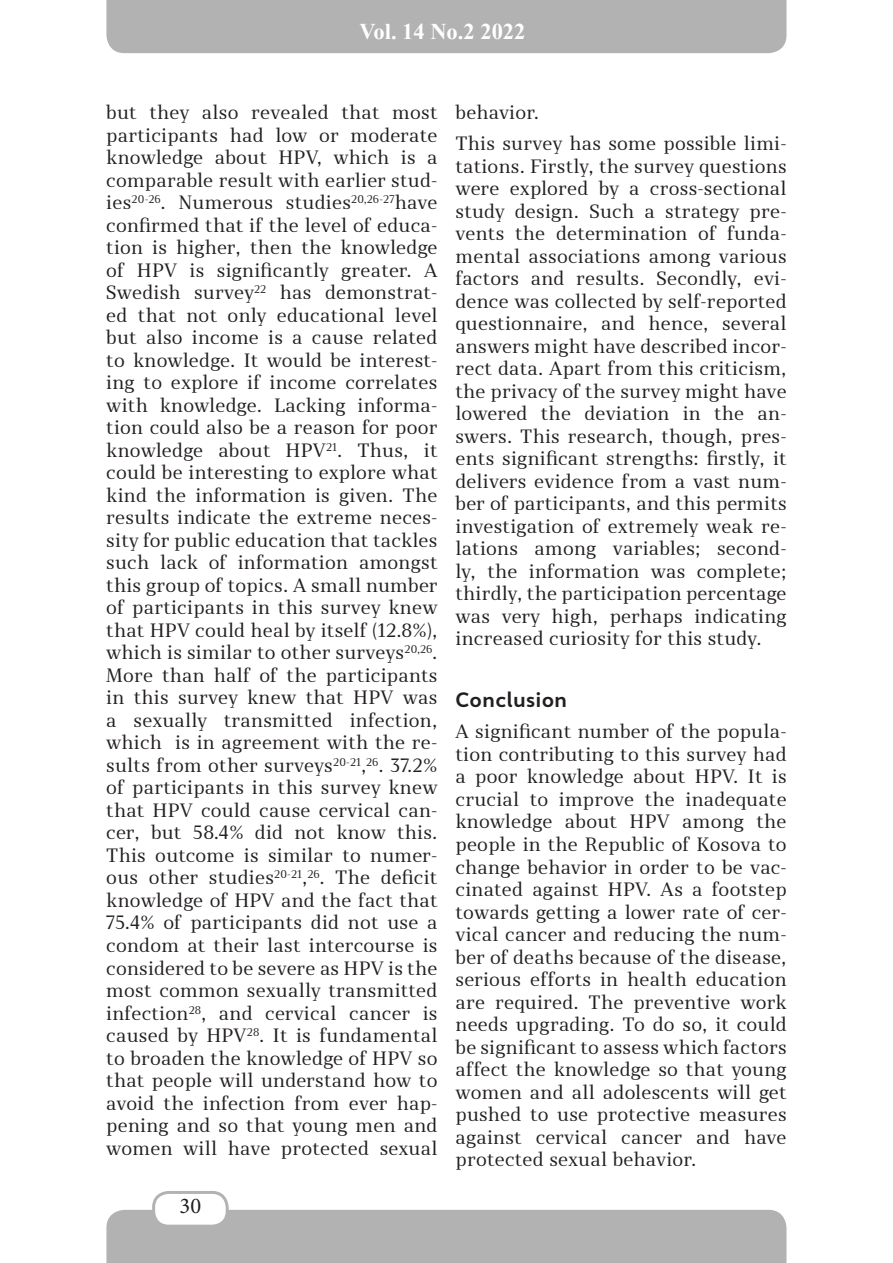
<style>
.page{position:relative;width:893px;height:1263px;background:#fff}
.page>*{position:absolute;margin:0;border:0;box-sizing:border-box;transform-origin:0 0}
.t1{font:700 22.5px "Times New Roman";color:#fff}
.t2{font:22.5px "Minion Pro";color:#231f20}
.t3{font:700 19.5px "Skola Sans";letter-spacing:.015em;color:#231f20}
.t4{font:18px/22.5px "Skola Serif";letter-spacing:.015em;color:#231f20;text-align:justify}
</style>
<div class="page">
<div style="left:106px;top:1210px;width:680px;height:53px;background:#b3b2b2"></div>
<div style="left:154px;top:1192px;width:73px;height:34px;background:#fff;border-radius:15px"></div>
<div style="left:152px;top:1191px;width:77px;height:36px;border:3px solid #b2b2b2;border-radius:15px"></div>
<div style="left:106px;top:0;width:680px;height:53px;background:#b3b2b2"></div>
<p class="t1" style="left:359px;top:15px;width:168px">Vol. 14 No.2 2022</p>
<p class="t4" style="left:106px;top:101px;width:333px">but they also revealed that most participants had low or moderate knowledge about HPV, which is a comparable result with earlier stud&shy;ies<sup>20-26</sup>. Numerous studies<sup>20,26-27</sup>have confirmed that if the level of educa&shy;tion is higher, then the knowledge of HPV is significantly greater. A Swedish survey<sup>22</sup> has demonstrat&shy;ed that not only educational level but also income is a cause related to knowledge. It would be interest&shy;ing to explore if income correlates with knowledge. Lacking informa&shy;tion could also be a reason for poor knowledge about HPV<sup>21</sup>. Thus, it could be interesting to explore what kind the information is given. The results indicate the extreme neces&shy;sity for public education that tackles such lack of information amongst this group of topics. A small number of participants in this survey knew that HPV could heal by itself (12.8%), which is similar to other surveys<sup>20,26</sup>.<br>More than half of the participants in this survey knew that HPV was a sexually transmitted infection, which is in agreement with the re&shy;sults from other surveys<sup>20-21</sup>,<sup>26</sup>. 37.2% of participants in this survey knew that HPV could cause cervical can&shy;cer, but 58.4% did not know this.<br>This outcome is similar to numer&shy;ous other studies<sup>20-21</sup>,<sup>26</sup>. The deficit knowledge of HPV and the fact that 75.4% of participants did not use a condom at their last intercourse is considered to be severe as HPV is the most common sexually transmitted infection<sup>28</sup>, and cervical cancer is caused by HPV<sup>28</sup>. It is fundamental to broaden the knowledge of HPV so that people will understand how to avoid the infection from ever hap&shy;pening and so that young men and women will have protected sexual</p>
<p class="t4" style="left:455px;top:101px;width:85px">behavior.</p>
<p class="t4" style="left:455px;top:132px;width:333px">This survey has some possible limi&shy;tations. Firstly, the survey questions were explored by a cross-sectional study design. Such a strategy pre&shy;vents the determination of funda&shy;mental associations among various factors and results. Secondly, evi&shy;dence was collected by self-reported questionnaire, and hence, several answers might have described incor&shy;rect data. Apart from this criticism, the privacy of the survey might have lowered the deviation in the an&shy;swers. This research, though, pres&shy;ents significant strengths: firstly, it delivers evidence from a vast num&shy;ber of participants, and this permits investigation of extremely weak re&shy;lations among variables; second&shy;ly, the information was complete; thirdly, the participation percentage was very high, perhaps indicating increased curiosity for this study.</p>
<p class="t3" style="left:455px;top:688px;width:113px">Conclusion</p>
<p class="t4" style="left:455px;top:720px;width:333px">A significant number of the popula&shy;tion contributing to this survey had a poor knowledge about HPV. It is crucial to improve the inadequate knowledge about HPV among the people in the Republic of Kosova to change behavior in order to be vac&shy;cinated against HPV. As a footstep towards getting a lower rate of cer&shy;vical cancer and reducing the num&shy;ber of deaths because of the disease, serious efforts in health education are required. The preventive work needs upgrading. To do so, it could be significant to assess which factors affect the knowledge so that young women and all adolescents will get pushed to use protective measures against cervical cancer and have protected sexual behavior.</p>
<p class="t2" style="left:180px;top:1190px;width:23px">30</p>
</div>
